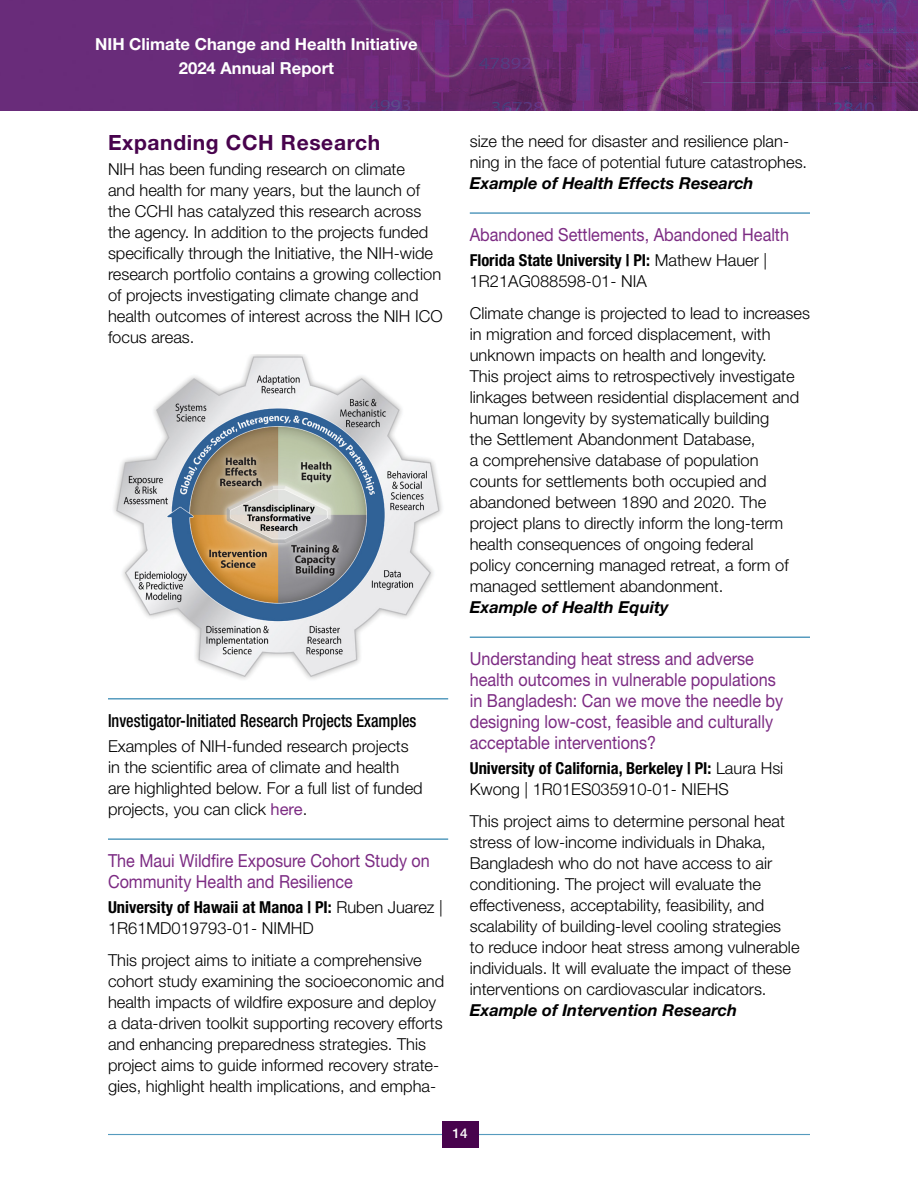
<style>
.page{position:relative;width:918px;height:1188px;background:#fff}
.page>*{position:absolute;margin:0;border:0;box-sizing:border-box;transform-origin:0 0}
.t1{font:700 21px "Helvetica Neue LT Std";letter-spacing:.03em;color:#48034d}
.t2{font:18px/21px "Helvetica Neue LT Std";color:#7c2b83;scale:.9 1}
.t3{font:500 condensed 18px "Helvetica Neue LT Std";color:#000;scale:.9 1}
.t4{font:700 16.65px/24px "Helvetica Neue LT Std";color:#fff;text-align:center}
.p_body{font:300 16.5px/21px "Helvetica Neue LT Std";color:#000}
.p_body_colon{font:300 16.5px/21px "Helvetica Neue LT Std";color:#000}
.p_body_colon-2{font:700 condensed 16.5px/21px "Helvetica Neue LT Std";color:#000}
.p_body-2{font:italic 700 16.5px "Helvetica Neue LT Std";color:#000}
.p_examples_detail{font:italic 700 16.5px "Helvetica Neue LT Std";color:#000}
.t5{font:500 13.5px "Helvetica Neue LT Std";color:#fff}
.s1{font-weight:400;color:#7c2b83}
.s2{font-weight:700;font-stretch:condensed}
.s3{font-weight:300;font-stretch:normal}
</style>
<div class="page">
<hr style="left:108px;top:698px;width:340px;height:2px;background:#569bbe">
<hr style="left:108px;top:838px;width:340px;height:2px;background:#569bbe">
<img style="left:113px;top:354px;width:329px;height:325px">
<hr style="left:470px;top:212px;width:340px;height:2px;background:#569bbe">
<hr style="left:470px;top:637px;width:340px;height:1px;background:#569bbe">
<img style="left:0;top:0;width:918px;height:111px">
<hr style="left:108px;top:1134px;width:702px;height:1px;background:#569bbe">
<div style="left:442px;top:1121px;width:36px;height:27px;background:#48034d"></div>
<p class="t4" style="left:95px;top:32px;width:324px">NIH Climate Change and Health Initiative<br>2024 Annual Report</p>
<h2 class="t1" style="left:108px;top:130px;width:274px">Expanding CCH Research</h2>
<p class="p_body" style="left:108px;top:159px;width:336px">NIH has been funding research on climate<br>and health for many years, but the launch of the CCHI has catalyzed this research across the agency. In addition to the projects funded specifically through the Initiative, the NIH-wide research portfolio contains a growing collection of projects investigating climate change and health outcomes of interest across the NIH ICO focus areas.</p>
<h3 class="t3" style="left:108px;top:709px;width:344px">Investigator-Initiated Research Projects Examples</h3>
<p class="p_body" style="left:108px;top:735px;width:316px">Examples of NIH-funded research projects in the scientific area of climate and health are highlighted below. For a full list of funded projects, you can click <span class="s1">here</span>.</p>
<h3 class="t2" style="left:108px;top:850px;width:359px">The Maui Wildfire Exposure Cohort Study on<br>Community Health and Resilience</h3>
<p class="p_body_colon" style="left:108px;top:897px;width:336px"><span class="s2">University of Hawaii at Manoa | PI:</span> Ruben Juarez |<br>1R61MD019793-01- NIMHD</p>
<p class="p_body" style="left:108px;top:949px;width:338px">This project aims to initiate a comprehensive cohort study examining the socioeconomic and health impacts of wildfire exposure and deploy a data-driven toolkit supporting recovery efforts and enhancing preparedness strategies. This project aims to guide informed recovery strate&shy;gies, highlight health implications, and empha-</p>
<p class="p_body" style="left:470px;top:130px;width:339px">size the need for disaster and resilience plan&shy;ning in the face of potential future catastrophes.</p>
<p class="p_examples_detail" style="left:470px;top:173px;width:285px">Example of Health Effects Research</p>
<h3 class="t2" style="left:470px;top:224px;width:356px">Abandoned Settlements, Abandoned Health</h3>
<p class="p_body_colon" style="left:470px;top:249px;width:299px"><span class="s2">Florida State University | PI:</span> Mathew Hauer |<br>1R21AG088598-01- NIA</p>
<p class="p_body" style="left:470px;top:302px;width:342px">Climate change is projected to lead to increases in migration and forced displacement, with unknown impacts on health and longevity.<br>This project aims to retrospectively investigate linkages between residential displacement and human longevity by systematically building<br>the Settlement Abandonment Database,<br>a comprehensive database of population counts for settlements both occupied and abandoned between 1890 and 2020. The project plans to directly inform the long-term health consequences of ongoing federal<br>policy concerning managed retreat, a form of managed settlement abandonment.</p>
<p class="p_body-2" style="left:470px;top:597px;width:200px">Example of Health Equity</p>
<h3 class="t2" style="left:470px;top:648px;width:350px">Understanding heat stress and adverse health outcomes in vulnerable populations in Bangladesh: Can we move the needle by designing low-cost, feasible and culturally acceptable interventions?</h3>
<p class="p_body_colon-2" style="left:470px;top:758px;width:315px">University of California, Berkeley | PI: <span class="s3">Laura Hsi<br>Kwong | 1R01ES035910-01- NIEHS</span></p>
<p class="p_body" style="left:470px;top:810px;width:331px">This project aims to determine personal heat stress of low-income individuals in Dhaka, Bangladesh who do not have access to air conditioning. The project will evaluate the effectiveness, acceptability, feasibility, and scalability of building-level cooling strategies<br>to reduce indoor heat stress among vulnerable individuals. It will evaluate the impact of these interventions on cardiovascular indicators.</p>
<p class="p_body-2" style="left:470px;top:1000px;width:269px">Example of Intervention Research</p>
<p class="t5" style="left:453px;top:1125px;width:17px">14</p>
</div>
